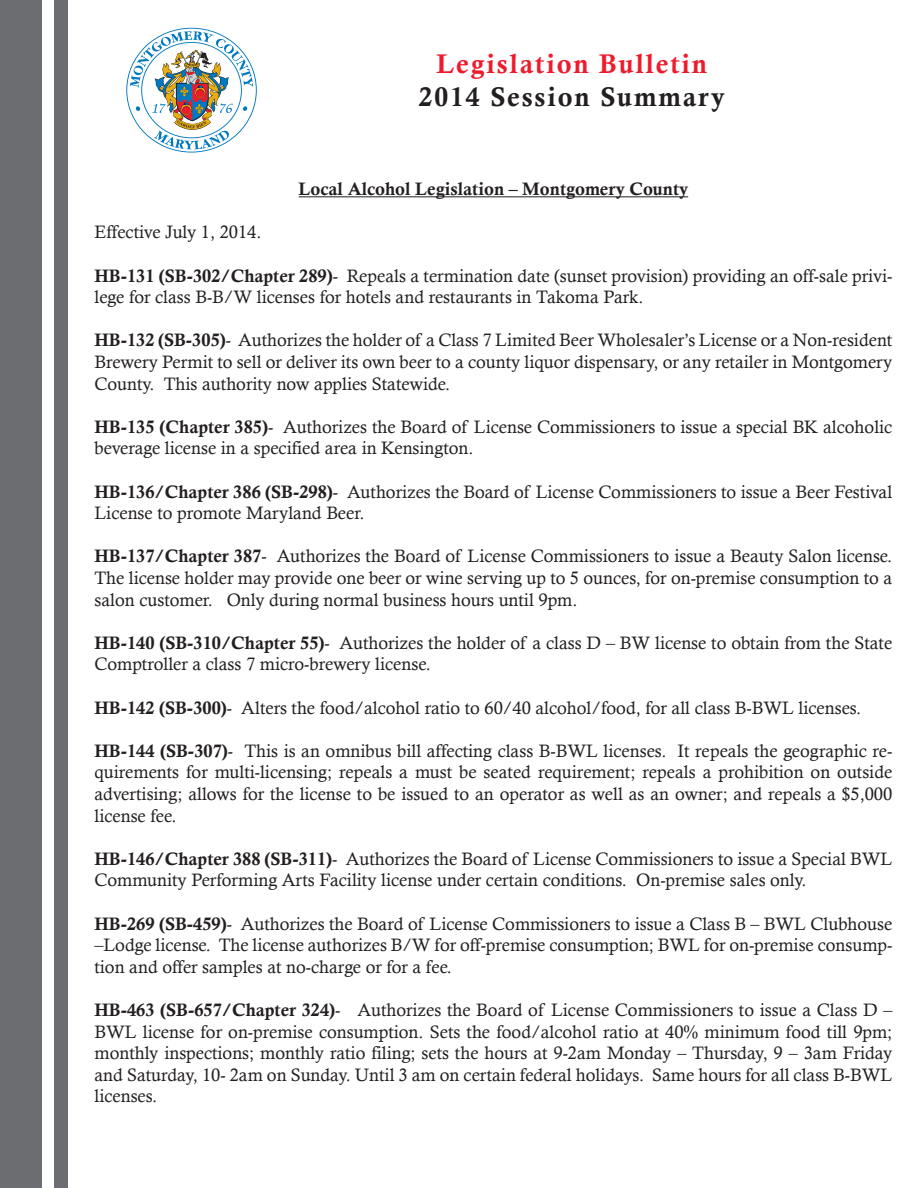
<style>
.page{position:relative;width:918px;height:1188px;background:#fff}
.page>*{position:absolute;margin:0;border:0;box-sizing:border-box;transform-origin:0 0}
.t1{font:27px "Calis MT Bol";letter-spacing:.07em;color:#ee1b2c}
.t2{font:27px "Calis MT Bol";letter-spacing:.07em;color:#231f20}
.t3{font:18px/21.6px "Calisto";color:#231f20}
.t4{font:18px "Calis MT Bol";color:#231f20}
.s1{font-family:"Calis MT Bol"}
</style>
<div class="page">
<div style="left:0;top:0;width:42px;height:1188px;background:#6c6d70"></div>
<div style="left:54px;top:0;width:14px;height:1188px;background:#6c6d70"></div>
<svg style="left:126px;top:28px;width:131px;height:125px"></svg>
<hr style="left:299px;top:196px;width:389px;height:1px;background:#231f20">
<h1 class="t1" style="left:436px;top:49px;width:272px">Legislation Bulletin</h1>
<h1 class="t2" style="left:419px;top:81px;width:307px">2014 Session Summary</h1>
<p class="t4" style="left:299px;top:179px;width:391px">Local Alcohol Legislation – Montgomery County</p>
<p class="t3" style="left:95px;top:221px;width:169px">Effective July 1, 2014.</p>
<p class="t3" style="left:95px;top:265px;width:799px"><span class="s1">HB-131 (SB-302/Chapter 289)</span>- Repeals a termination date (sunset provision) providing an off-sale privi&shy;lege for class B-B/W licenses for hotels and restaurants in Takoma Park.</p>
<p class="t3" style="left:95px;top:329px;width:799px;text-align:justify"><span class="s1">HB-132 (SB-305)</span>- Authorizes the holder of a Class 7 Limited Beer Wholesaler’s License or a Non-resident Brewery Permit to sell or deliver its own beer to a county liquor dispensary, or any retailer in Montgomery County. This authority now applies Statewide.</p>
<p class="t3" style="left:95px;top:416px;width:799px"><span class="s1">HB-135 (Chapter 385)</span>- Authorizes the Board of License Commissioners to issue a special BK alcoholic beverage license in a specified area in Kensington.</p>
<p class="t3" style="left:95px;top:481px;width:799px"><span class="s1">HB-136/Chapter 386 (SB-298)</span>- Authorizes the Board of License Commissioners to issue a Beer Festival<br>License to promote Maryland Beer.</p>
<p class="t3" style="left:95px;top:545px;width:799px;text-align:justify"><span class="s1">HB-137/Chapter 387</span>- Authorizes the Board of License Commissioners to issue a Beauty Salon license.<br>The license holder may provide one beer or wine serving up to 5 ounces, for on-premise consumption to a salon customer. Only during normal business hours until 9pm.</p>
<p class="t3" style="left:95px;top:632px;width:799px"><span class="s1">HB-140 (SB-310/Chapter 55)</span>- Authorizes the holder of a class D – BW license to obtain from the State<br>Comptroller a class 7 micro-brewery license.</p>
<p class="t3" style="left:95px;top:697px;width:768px"><span class="s1">HB-142 (SB-300)</span>- Alters the food/alcohol ratio to 60/40 alcohol/food, for all class B-BWL licenses.</p>
<p class="t3" style="left:95px;top:740px;width:799px;text-align:justify"><span class="s1">HB-144 (SB-307)</span>- This is an omnibus bill affecting class B-BWL licenses. It repeals the geographic re&shy;quirements for multi-licensing; repeals a must be seated requirement; repeals a prohibition on outside advertising; allows for the license to be issued to an operator as well as an owner; and repeals a $5,000 license fee.</p>
<p class="t3" style="left:95px;top:848px;width:799px"><span class="s1">HB-146/Chapter 388 (SB-311)</span>- Authorizes the Board of License Commissioners to issue a Special BWL<br>Community Performing Arts Facility license under certain conditions. On-premise sales only.</p>
<p class="t3" style="left:95px;top:913px;width:799px;text-align:justify"><span class="s1">HB-269 (SB-459)</span>- Authorizes the Board of License Commissioners to issue a Class B – BWL Clubhouse –Lodge license. The license authorizes B/W for off-premise consumption; BWL for on-premise consump&shy;tion and offer samples at no-charge or for a fee.</p>
<p class="t3" style="left:95px;top:999px;width:799px;text-align:justify"><span class="s1">HB-463 (SB-657/Chapter 324)</span>- Authorizes the Board of License Commissioners to issue a Class D – BWL license for on-premise consumption. Sets the food/alcohol ratio at 40% minimum food till 9pm; monthly inspections; monthly ratio filing; sets the hours at 9-2am Monday – Thursday, 9 – 3am Friday and Saturday, 10- 2am on Sunday. Until 3 am on certain federal holidays. Same hours for all class B-BWL licenses.</p>
</div>
